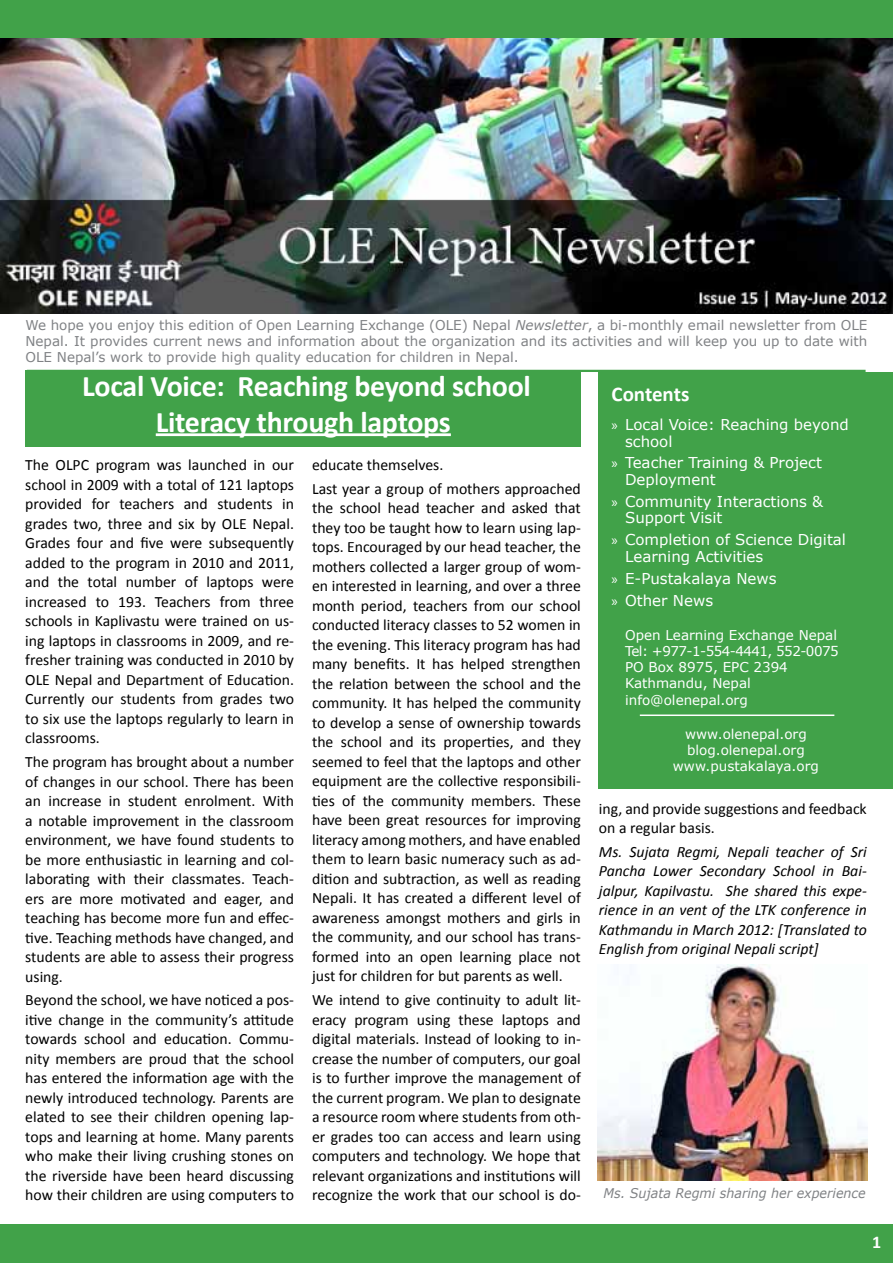
<style>
.page{position:relative;width:893px;height:1263px;background:#fff}
.page>*{position:absolute;margin:0;border:0;box-sizing:border-box;transform-origin:0 0}
.t1{font:700 30px/36px "Calibri";letter-spacing:-.01em;color:#fff;text-align:center}
.t2{font:700 21px "Calibri";color:#fff}
.t3{font:700 18px "Calibri";color:#fff}
.t4{font:15.75px/19.5px "Calibri";color:#000;text-align:justify}
.t5{font:italic 15.75px/19.5px "Calibri";color:#000;text-align:justify}
.t6{font:15px/16.5px "Verdana";color:#fff}
.t7{font:13.5px/16.2px "Verdana";color:#808285;text-align:justify}
.t8{font:13.5px/16.2px "Verdana";color:#fff}
.t9{font:italic 13.35px "Verdana";color:#808285;scale:.94 1}
.s1{font-style:italic}
.s2{font-family:"Myriad Pro"}
</style>
<div class="page">
<div style="left:0;top:1225px;width:893px;height:38px;background:#41a249"></div>
<div style="left:0;top:0;width:893px;height:39px;background:#41a249"></div>
<img style="left:0;top:38px;width:893px;height:275px">
<div style="left:25px;top:370px;width:555px;height:77px;background:#41a249"></div>
<div style="left:599px;top:372px;width:294px;height:417px;background:#41a249"></div>
<hr style="left:640px;top:714px;width:194px;height:2px;background:#fff">
<hr style="left:27px;top:370px;width:838px;height:2px;background:#41a249">
<hr style="left:156px;top:433px;width:295px;height:3px;background:#fff">
<img style="left:598px;top:964px;width:270px;height:216px">
<p class="t7" style="left:26px;top:316px;width:843px">We hope you enjoy this edition of Open Learning Exchange (OLE) Nepal <span class="s1">Newsletter</span>, a bi-monthly email newsletter from OLE Nepal. It provides current news and information about the organization and its activities and will keep you up to date with OLE Nepal’s work to provide high quality education for children in Nepal.</p>
<h2 class="t2" style="left:612px;top:381px;width:79px">Contents</h2>
<p class="t6" style="left:625px;top:416px;width:225px;text-indent:-14px"><span class="s2">»</span> Local Voice: Reaching beyond school</p>
<p class="t6" style="left:625px;top:454px;width:198px;text-indent:-14px"><span class="s2">»</span> Teacher Training &amp; Project<br>Deployment</p>
<p class="t6" style="left:625px;top:493px;width:200px;text-indent:-14px"><span class="s2">»</span> Community Interactions &amp;<br>Support Visit</p>
<p class="t6" style="left:625px;top:531px;width:222px;text-indent:-14px"><span class="s2">»</span> Completion of Science Digital<br>Learning Activities</p>
<p class="t6" style="left:612px;top:567px;width:167px;line-height:21.9px"><span class="s2">»</span> E-Pustakalaya News <span class="s2">»</span> Other News</p>
<p class="t8" style="left:625px;top:626px;width:215px">Open Learning Exchange Nepal<br>Tel: +977-1-554-4441, 552-0075<br>PO Box 8975, EPC 2394<br>Kathmandu, Nepal info@olenepal.org</p>
<p class="t8" style="left:673px;top:725px;width:147px;text-align:center">www.olenepal.org blog.olenepal.org www.pustakalaya.org</p>
<h1 class="t1" style="left:82px;top:367px;width:450px">Local Voice: Reaching beyond school<br>Literacy through laptops</h1>
<p class="t4" style="left:312px;top:452px;width:270px;line-height:23.9px">educate themselves.<br>Last year a group of mothers approached</p>
<p class="t4" style="left:312px;top:498px;width:270px">the school head teacher and asked that they too be taught how to learn using lap&shy;tops. Encouraged by our head teacher, the mothers collected a larger group of wom&shy;en interested in learning, and over a three month period, teachers from our school conducted literacy classes to 52 women in the evening. This literacy program has had many benefits. It has helped strengthen the relation between the school and the community. It has helped the community to develop a sense of ownership towards the school and its properties, and they seemed to feel that the laptops and other equipment are the collective responsibili&shy;ties of the community members. These have been great resources for improving literacy among mothers, and have enabled them to learn basic numeracy such as ad&shy;dition and subtraction, as well as reading Nepali. It has created a different level of awareness amongst mothers and girls in the community, and our school has trans&shy;formed into an open learning place not just for children for but parents as well.</p>
<p class="t4" style="left:312px;top:989px;width:270px">We intend to give continuity to adult lit&shy;eracy program using these laptops and digital materials. Instead of looking to in&shy;crease the number of computers, our goal is to further improve the management of the current program. We plan to designate a resource room where students from oth&shy;er grades too can access and learn using computers and technology. We hope that relevant organizations and institutions will recognize the work that our school is do-</p>
<p class="t4" style="left:25px;top:454px;width:270px">The OLPC program was launched in our school in 2009 with a total of 121 laptops provided for teachers and students in grades two, three and six by OLE Nepal.<br>Grades four and five were subsequently added to the program in 2010 and 2011, and the total number of laptops were increased to 193. Teachers from three schools in Kaplivastu were trained on us&shy;ing laptops in classrooms in 2009, and re&shy;fresher training was conducted in 2010 by OLE Nepal and Department of Education.<br>Currently our students from grades two to six use the laptops regularly to learn in classrooms.</p>
<p class="t4" style="left:25px;top:751px;width:270px">The program has brought about a number of changes in our school. There has been an increase in student enrolment. With a notable improvement in the classroom environment, we have found students to be more enthusiastic in learning and col&shy;laborating with their classmates. Teach&shy;ers are more motivated and eager, and teaching has become more fun and effec&shy;tive. Teaching methods have changed, and students are able to assess their progress using.</p>
<p class="t4" style="left:25px;top:989px;width:270px">Beyond the school, we have noticed a pos&shy;itive change in the community’s attitude towards school and education. Commu&shy;nity members are proud that the school has entered the information age with the newly introduced technology. Parents are elated to see their children opening lap&shy;tops and learning at home. Many parents who make their living crushing stones on the riverside have been heard discussing how their children are using computers to</p>
<p class="t4" style="left:599px;top:798px;width:269px">ing, and provide suggestions and feedback on a regular basis.</p>
<p class="t5" style="left:599px;top:841px;width:269px">Ms. Sujata Regmi, Nepali teacher of Sri Pancha Lower Secondary School in Bai&shy;jalpur, Kapilvastu. She shared this expe&shy;rience in an vent of the LTK conference in Kathmandu in March 2012: [Translated to English from original Nepali script]</p>
<p class="t9" style="left:603px;top:1184px;width:280px">Ms. Sujata Regmi sharing her experience</p>
<p class="t3" style="left:872px;top:1230px;width:11px">1</p>
</div>
